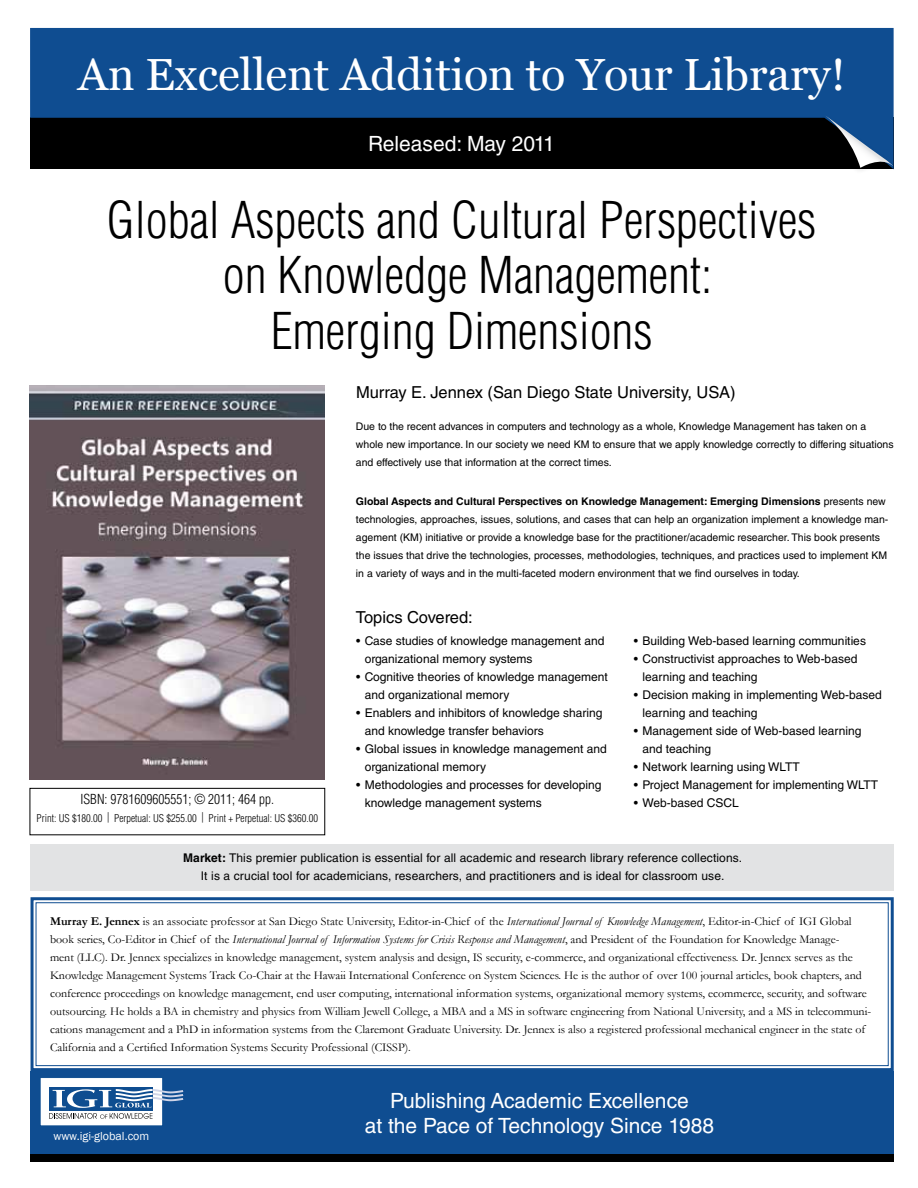
<style>
.page{position:relative;width:918px;height:1188px;background:#fff}
.page>*{position:absolute;margin:0;border:0;box-sizing:border-box;transform-origin:0 0}
.t1{font:300 condensed 49.5px/55.5px "Helvetica LT Std";color:#000;text-align:center}
.t2{font:45px "Vani";color:#fff}
.t3{font:21px/25.2px "Helvetica LT Std";color:#fff;text-align:center}
.t4{font:16.5px "Helvetica LT Std";color:#000}
.t5{font:300 condensed 13.5px "Helvetica LT Std";color:#000}
.t6{font:12px/18px "Garamond";color:#000}
.t7{font:12px/18px "Helvetica LT Std";color:#000}
.t8{font:12px "Franklin Gothic";color:#fff}
.t9{font:10.5px/18px "Helvetica LT Std";color:#000}
.t10{font:300 condensed 10.5px "Helvetica LT Std";color:#000}
.s1{font-weight:700}
.s2{font-style:italic}
</style>
<div class="page">
<div style="left:31px;top:844px;width:863px;height:47px;background:#e2e3e4"></div>
<div style="left:30px;top:1071px;width:864px;height:83px;background:#0f4d91"></div>
<div style="left:40px;top:1078px;width:123px;height:48px;background:#fff"></div>
<div style="left:40px;top:1077px;width:123px;height:49px;border:1px solid #0e4d90"></div>
<div style="left:49px;top:1087px;width:103px;height:23px;background:#0e4d90"></div>
<svg style="left:49px;top:1089px;width:134px;height:30px"></svg>
<svg style="left:30px;top:28px;width:864px;height:141px;background:#09325f"></svg>
<div style="left:816px;top:111px;width:78px;height:63px;background:#000;opacity:.2"></div>
<svg style="left:824px;top:115px;width:69px;height:53px;background:#2f4d6d"></svg>
<svg style="left:30px;top:897px;width:864px;height:174px"></svg>
<div style="left:36px;top:902px;width:853px;height:164px;border:1px solid #0f4d91"></div>
<img style="left:29px;top:386px;width:296px;height:394px">
<div style="left:30px;top:788px;width:295px;height:47px;border:1px solid #000"></div>
<div style="left:30px;top:1154px;width:864px;height:8px;background:#000"></div>
<h2 class="t2" style="left:78px;top:48px;width:769px">An Excellent Addition to Your Library!</h2>
<h3 class="t3" style="left:368px;top:131px;width:188px">Released: May 2011</h3>
<h1 class="t1" style="left:107px;top:192px;width:711px">Global Aspects and Cultural Perspectives on Knowledge Management:<br>Emerging Dimensions</h1>
<p class="t5" style="left:81px;top:791px;width:195px">ISBN: 9781609605551; © 2011; 464 pp.</p>
<p class="t10" style="left:37px;top:812px;width:283px">Print: US $180.00 | Perpetual: US $255.00 | Print + Perpetual: US $360.00</p>
<h3 class="t4" style="left:356px;top:382px;width:381px">Murray E. Jennex (San Diego State University, USA)</h3>
<p class="t9" style="left:356px;top:417px;width:539px">Due to the recent advances in computers and technology as a whole, Knowledge Management has taken on a whole new importance. In our society we need KM to ensure that we apply knowledge correctly to differing situations and effectively use that information at the correct times.</p>
<p class="t9" style="left:356px;top:492px;width:534px"><span class="s1">Global Aspects and Cultural Perspectives on Knowledge Management: Emerging Dimensions</span> presents new technologies, approaches, issues, solutions, and cases that can help an organization implement a knowledge man&shy;agement (KM) initiative or provide a knowledge base for the practitioner/academic researcher. This book presents the issues that drive the technologies, processes, methodologies, techniques, and practices used to implement KM in a variety of ways and in the multi-faceted modern environment that we find ourselves in today.</p>
<h3 class="t4" style="left:356px;top:607px;width:118px">Topics Covered:</h3>
<p class="t7" style="left:365px;top:632px;width:241px;text-indent:-9px">• Case studies of knowledge management and organizational memory systems</p>
<p class="t7" style="left:365px;top:668px;width:244px;text-indent:-9px">• Cognitive theories of knowledge management and organizational memory</p>
<p class="t7" style="left:365px;top:704px;width:239px;text-indent:-9px">• Enablers and inhibitors of knowledge sharing and knowledge transfer behaviors</p>
<p class="t7" style="left:365px;top:740px;width:243px;text-indent:-9px">• Global issues in knowledge management and organizational memory</p>
<p class="t7" style="left:365px;top:776px;width:238px;text-indent:-9px">• Methodologies and processes for developing knowledge management systems</p>
<p class="t7" style="left:634px;top:632px;width:234px">• Building Web-based learning communities</p>
<p class="t7" style="left:643px;top:650px;width:216px;text-indent:-9px">• Constructivist approaches to Web-based learning and teaching</p>
<p class="t7" style="left:643px;top:686px;width:241px;text-indent:-9px">• Decision making in implementing Web-based learning and teaching</p>
<p class="t7" style="left:643px;top:722px;width:220px;text-indent:-9px">• Management side of Web-based learning and teaching</p>
<p class="t7" style="left:634px;top:758px;width:167px">• Network learning using WLTT</p>
<p class="t7" style="left:634px;top:776px;width:246px">• Project Management for implementing WLTT</p>
<p class="t7" style="left:634px;top:794px;width:106px">• Web-based CSCL</p>
<p class="t7" style="left:183px;top:848px;width:560px;text-align:center"><span class="s1">Market:</span> This premier publication is essential for all academic and research library reference collections.<br>It is a crucial tool for academicians, researchers, and practitioners and is ideal for classroom use.</p>
<p class="t6" style="left:50px;top:912px;width:823px"><span class="s1">Murray E. Jennex</span> is an associate professor at San Diego State University, Editor-in-Chief of the <span class="s2">International Journal of Knowledge Management</span>, Editor-in-Chief of IGI Global book series, Co-Editor in Chief of the <span class="s2">International Journal of Information Systems for Crisis Response and Management</span>, and President of the Foundation for Knowledge Manage-<br>ment (LLC). Dr. Jennex specializes in knowledge management, system analysis and design, IS security, e-commerce, and organizational effectiveness. Dr. Jennex serves as the Knowledge Management Systems Track Co-Chair at the Hawaii International Conference on System Sciences. He is the author of over 100 journal articles, book chapters, and conference proceedings on knowledge management, end user computing, international information systems, organizational memory systems, ecommerce, security, and software outsourcing. He holds a BA in chemistry and physics from William Jewell College, a MBA and a MS in software engineering from National University, and a MS in telecommuni&shy;cations management and a PhD in information systems from the Claremont Graduate University. Dr. Jennex is also a registered professional mechanical engineer in the state of California and a Certified Information Systems Security Professional (CISSP).</p>
<p class="t8" style="left:53px;top:1128px;width:97px">www.igi-global.com</p>
<h3 class="t3" style="left:365px;top:1088px;width:351px">Publishing Academic Excellence<br>at the Pace of Technology Since 1988</h3>
</div>
